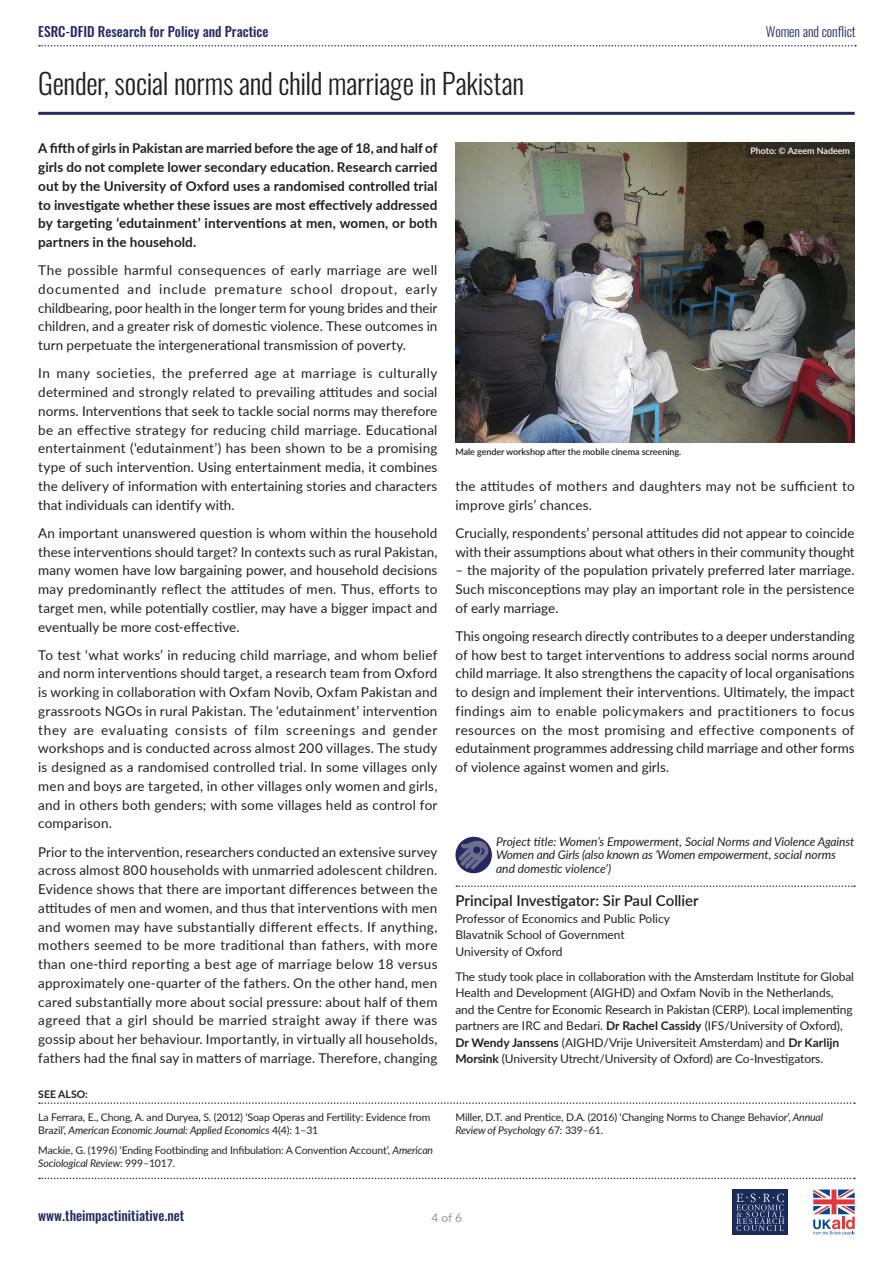
<style>
.page{position:relative;width:893px;height:1263px;background:#fff}
.page>*{position:absolute;margin:0;border:0;box-sizing:border-box;transform-origin:0 0}
.t1{font:300 28.5px "Oswald";letter-spacing:-.01em;color:#231f20}
.t2{font:600 15px "Lato";color:#231f20}
.t3{font:13.5px/18.8px "Lato";letter-spacing:.005em;color:#231f20;text-align:justify}
.t4{font:700 13.5px/18.8px "Lato";letter-spacing:.005em;color:#231f20;text-align:justify}
.t5{font:500 13.5px "Oswald";color:#242b63}
.t6{font:300 13.5px "Oswald";letter-spacing:-.005em;color:#242b63}
.t7{font:12px/16.5px "Lato";letter-spacing:-.01em;color:#231f20}
.t8{font:italic 12px/13.5px "Lato";letter-spacing:-.005em;color:#231f20}
.t9{font:12px "Lato";color:#939598}
.t10{font:10.5px/12.6px "Lato";letter-spacing:-.015em;color:#231f20}
.t11{font:700 10.5px "Lato";color:#231f20}
.t12{font:600 9px "Lato";letter-spacing:-.005em;color:#231f20}
.t13{font:600 9px "Lato";letter-spacing:-.01em;color:#fff}
.s1{font-style:italic}
.s2{font-weight:700}
</style>
<div class="page">
<svg style="left:813px;top:1189px;width:42px;height:46px"></svg>
<svg style="left:39px;top:1178px;width:816px;height:1px"></svg>
<div style="left:732px;top:1189px;width:55px;height:46px;background:#1b2b5a"></div>
<svg style="left:736px;top:1193px;width:48px;height:38px"></svg>
<svg style="left:456px;top:885px;width:399px;height:2px"></svg>
<svg style="left:455px;top:837px;width:37px;height:36px"></svg>
<img style="left:459px;top:841px;width:30px;height:29px">
<svg style="left:39px;top:45px;width:817px;height:2px"></svg>
<img style="left:455px;top:142px;width:400px;height:300px">
<div style="left:746px;top:142px;width:109px;height:16px;background:#322b22"></div>
<hr style="left:38px;top:112px;width:817px;height:3px;background:#242b63">
<svg style="left:39px;top:1102px;width:816px;height:2px"></svg>
<p class="t5" style="left:38px;top:24px;width:232px">ESRC-DFID Research for Policy and Practice</p>
<p class="t6" style="left:766px;top:19px;width:91px">Women and conflict</p>
<h1 class="t1" style="left:38px;top:58px;width:487px">Gender, social norms and child marriage in Pakistan</h1>
<p class="t4" style="left:38px;top:138px;width:401px">A fifth of girls in Pakistan are married before the age of 18, and half of girls do not complete lower secondary education. Research carried out by the University of Oxford uses a randomised controlled trial to investigate whether these issues are most effectively addressed by targeting ‘edutainment’ interventions at men, women, or both partners in the household.</p>
<p class="t3" style="left:38px;top:260px;width:401px">The possible harmful consequences of early marriage are well documented and include premature school dropout, early childbearing, poor health in the longer term for young brides and their children, and a greater risk of domestic violence. These outcomes in turn perpetuate the intergenerational transmission of poverty.</p>
<p class="t3" style="left:38px;top:363px;width:401px">In many societies, the preferred age at marriage is culturally determined and strongly related to prevailing attitudes and social norms. Interventions that seek to tackle social norms may therefore be an effective strategy for reducing child marriage. Educational entertainment (‘edutainment’) has been shown to be a promising type of such intervention. Using entertainment media, it combines the delivery of information with entertaining stories and characters that individuals can identify with.</p>
<p class="t3" style="left:38px;top:523px;width:401px">An important unanswered question is whom within the household these interventions should target? In contexts such as rural Pakistan, many women have low bargaining power, and household decisions may predominantly reflect the attitudes of men. Thus, efforts to target men, while potentially costlier, may have a bigger impact and eventually be more cost-effective.</p>
<p class="t3" style="left:38px;top:645px;width:401px">To test ‘what works’ in reducing child marriage, and whom belief and norm interventions should target, a research team from Oxford is working in collaboration with Oxfam Novib, Oxfam Pakistan and grassroots NGOs in rural Pakistan. The ‘edutainment’ intervention they are evaluating consists of film screenings and gender workshops and is conducted across almost 200 villages. The study is designed as a randomised controlled trial. In some villages only men and boys are targeted, in other villages only women and girls, and in others both genders; with some villages held as control for comparison.</p>
<p class="t3" style="left:38px;top:842px;width:401px">Prior to the intervention, researchers conducted an extensive survey across almost 800 households with unmarried adolescent children.<br>Evidence shows that there are important differences between the attitudes of men and women, and thus that interventions with men and women may have substantially different effects. If anything, mothers seemed to be more traditional than fathers, with more than one-third reporting a best age of marriage below 18 versus approximately one-quarter of the fathers. On the other hand, men cared substantially more about social pressure: about half of them agreed that a girl should be married straight away if there was gossip about her behaviour. Importantly, in virtually all households, fathers had the final say in matters of marriage. Therefore, changing</p>
<p class="t11" style="left:38px;top:1086px;width:51px">SEE ALSO:</p>
<p class="t10" style="left:38px;top:1111px;width:394px">La Ferrara, E., Chong, A. and Duryea, S. (2012) ‘Soap Operas and Fertility: Evidence from<br>Brazil’, <span class="s1">American Economic Journal: Applied Economics</span> 4(4): 1–31</p>
<p class="t10" style="left:38px;top:1143px;width:396px">Mackie, G. (1996) ‘Ending Footbinding and Infibulation: A Convention Account’, <span class="s1">American<br>Sociological Review</span>: 999–1017.</p>
<p class="t13" style="left:750px;top:144px;width:101px">Photo: © Azeem Nadeem</p>
<p class="t12" style="left:455px;top:445px;width:227px">Male gender workshop after the mobile cinema screening.</p>
<p class="t3" style="left:455px;top:476px;width:401px">the attitudes of mothers and daughters may not be sufficient to improve girls’ chances.</p>
<p class="t3" style="left:455px;top:523px;width:401px">Crucially, respondents’ personal attitudes did not appear to coincide with their assumptions about what others in their community thought</p>
<p class="t3" style="left:455px;top:560px;width:401px">– the majority of the population privately preferred later marriage.<br>Such misconceptions may play an important role in the persistence of early marriage.</p>
<p class="t3" style="left:455px;top:626px;width:401px">This ongoing research directly contributes to a deeper understanding of how best to target interventions to address social norms around child marriage. It also strengthens the capacity of local organisations to design and implement their interventions. Ultimately, the impact findings aim to enable policymakers and practitioners to focus resources on the most promising and effective components of edutainment programmes addressing child marriage and other forms of violence against women and girls.</p>
<p class="t8" style="left:496px;top:834px;width:360px">Project title: Women’s Empowerment, Social Norms and Violence Against<br>Women and Girls (also known as ‘Women empowerment, social norms and domestic violence’)</p>
<p class="t2" style="left:455px;top:890px;width:245px">Principal Investigator: Sir Paul Collier</p>
<p class="t7" style="left:455px;top:909px;width:216px">Professor of Economics and Public Policy<br>Blavatnik School of Government<br>University of Oxford</p>
<p class="t7" style="left:455px;top:967px;width:400px">The study took place in collaboration with the Amsterdam Institute for Global Health and Development (AIGHD) and Oxfam Novib in the Netherlands, and the Centre for Economic Research in Pakistan (CERP). Local implementing partners are IRC and Bedari. <span class="s2">Dr Rachel Cassidy</span> (IFS/University of Oxford), <span class="s2">Dr Wendy Janssens</span> (AIGHD/Vrije Universiteit Amsterdam) and <span class="s2">Dr Karlijn Morsink</span> (University Utrecht/University of Oxford) are Co-Investigators.</p>
<p class="t10" style="left:455px;top:1111px;width:369px">Miller, D.T. and Prentice, D.A. (2016) ‘Changing Norms to Change Behavior’, <span class="s1">Annual<br>Review of Psychology</span> 67: 339–61.</p>
<p class="t5" style="left:38px;top:1208px;width:148px">www.theimpactinitiative.net</p>
<p class="t9" style="left:431px;top:1209px;width:32px">4 of 6</p>
</div>
